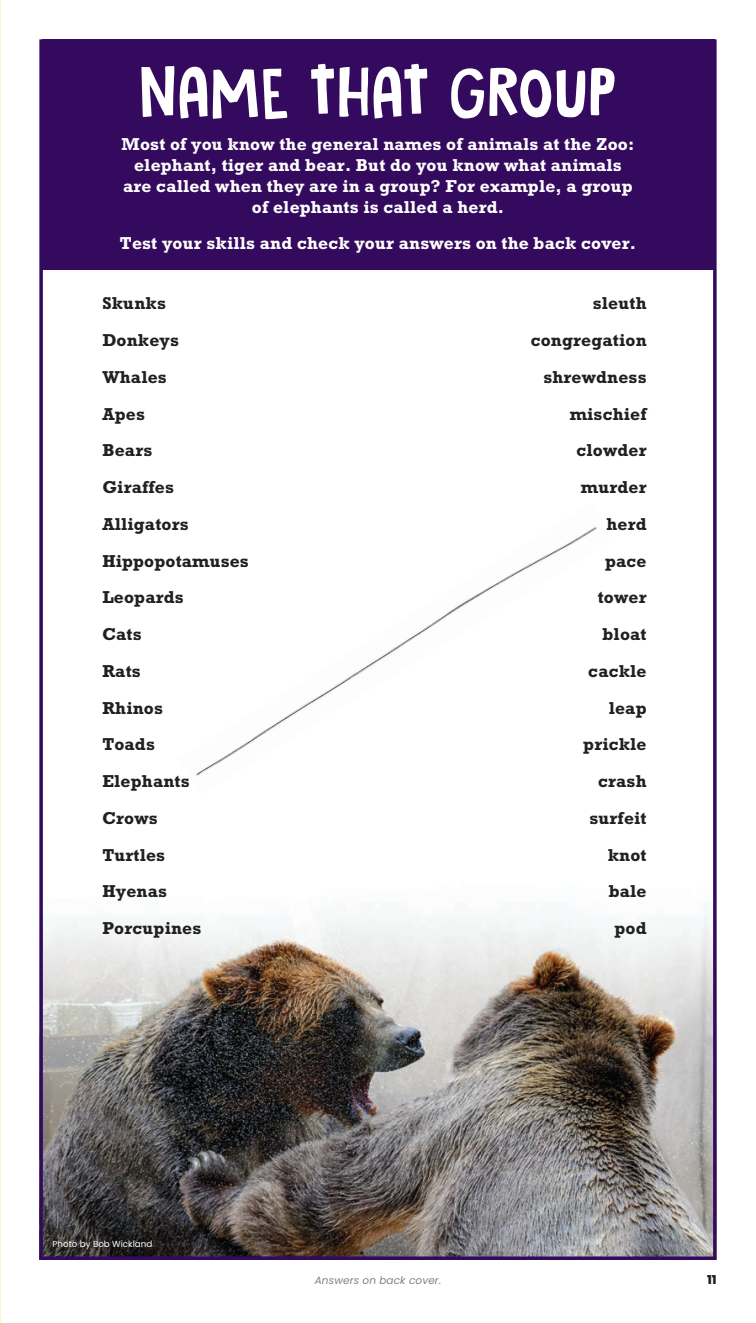
<style>
.page{position:relative;width:756px;height:1323px;background:#fff}
.page>*{position:absolute;margin:0;border:0;box-sizing:border-box;transform-origin:0 0}
.t1{font:61.25px "Hobgoblin";letter-spacing:.025em;color:#fff}
.Bold_at_end_of_artic{font:700 17.5px "Rockwell Std";letter-spacing:.01em;color:#231f20}
.Bold_at_end_of_artic-2{font:700 17.5px/21px "Rockwell Std";letter-spacing:.01em;color:#fff;text-align:center}
.t2{font:800 12.25px "Poppins";color:#231f20}
.fine_print{font:italic 10.5px "Poppins";letter-spacing:.01em;color:#808285}
.photo_credit{font:8.75px "Poppins";color:#fff}
</style>
<div class="page">
<div style="left:42px;top:39px;width:672px;height:231px;background:#340a5e"></div>
<img style="left:44px;top:916px;width:668px;height:339px">
<div style="left:39px;top:39px;width:678px;height:1221px;border:4px solid #340a5e"></div>
<img style="left:196px;top:527px;width:401px;height:249px">
<p class="t1" style="left:140px;top:49px;width:478px">NAME THAT GROUP</p>
<p class="Bold_at_end_of_artic-2" style="left:122px;top:133px;width:514px">Most of you know the general names of animals at the Zoo: elephant, tiger and bear. But do you know what animals are called when they are in a group? For example, a group of elephants is called a herd.</p>
<p class="Bold_at_end_of_artic-2" style="left:120px;top:233px;width:518px">Test your skills and check your answers on the back cover.</p>
<p class="Bold_at_end_of_artic" style="left:102px;top:293px;width:65px">Skunks</p>
<p class="Bold_at_end_of_artic" style="left:102px;top:330px;width:78px">Donkeys</p>
<p class="Bold_at_end_of_artic" style="left:102px;top:367px;width:66px">Whales</p>
<p class="Bold_at_end_of_artic" style="left:102px;top:403px;width:44px">Apes</p>
<p class="Bold_at_end_of_artic" style="left:102px;top:440px;width:51px">Bears</p>
<p class="Bold_at_end_of_artic" style="left:102px;top:477px;width:73px">Giraffes</p>
<p class="Bold_at_end_of_artic" style="left:102px;top:514px;width:88px">Alligators</p>
<p class="Bold_at_end_of_artic" style="left:102px;top:550px;width:148px">Hippopotamuses</p>
<p class="Bold_at_end_of_artic" style="left:102px;top:587px;width:83px">Leopards</p>
<p class="Bold_at_end_of_artic" style="left:102px;top:624px;width:41px">Cats</p>
<p class="Bold_at_end_of_artic" style="left:102px;top:661px;width:40px">Rats</p>
<p class="Bold_at_end_of_artic" style="left:102px;top:697px;width:62px">Rhinos</p>
<p class="Bold_at_end_of_artic" style="left:102px;top:734px;width:54px">Toads</p>
<p class="Bold_at_end_of_artic" style="left:102px;top:771px;width:89px">Elephants</p>
<p class="Bold_at_end_of_artic" style="left:102px;top:808px;width:57px">Crows</p>
<p class="Bold_at_end_of_artic" style="left:102px;top:844px;width:64px">Turtles</p>
<p class="Bold_at_end_of_artic" style="left:102px;top:881px;width:66px">Hyenas</p>
<p class="Bold_at_end_of_artic" style="left:102px;top:918px;width:100px">Porcupines</p>
<p class="Bold_at_end_of_artic" style="left:593px;top:293px;width:55px">sleuth</p>
<p class="Bold_at_end_of_artic" style="left:531px;top:330px;width:117px">congregation</p>
<p class="Bold_at_end_of_artic" style="left:543px;top:367px;width:105px">shrewdness</p>
<p class="Bold_at_end_of_artic" style="left:570px;top:403px;width:78px">mischief</p>
<p class="Bold_at_end_of_artic" style="left:576px;top:440px;width:72px">clowder</p>
<p class="Bold_at_end_of_artic" style="left:581px;top:477px;width:67px">murder</p>
<p class="Bold_at_end_of_artic" style="left:606px;top:514px;width:42px">herd</p>
<p class="Bold_at_end_of_artic" style="left:605px;top:550px;width:43px">pace</p>
<p class="Bold_at_end_of_artic" style="left:598px;top:587px;width:50px">tower</p>
<p class="Bold_at_end_of_artic" style="left:603px;top:624px;width:46px">bloat</p>
<p class="Bold_at_end_of_artic" style="left:588px;top:661px;width:60px">cackle</p>
<p class="Bold_at_end_of_artic" style="left:609px;top:697px;width:39px">leap</p>
<p class="Bold_at_end_of_artic" style="left:583px;top:734px;width:65px">prickle</p>
<p class="Bold_at_end_of_artic" style="left:598px;top:771px;width:50px">crash</p>
<p class="Bold_at_end_of_artic" style="left:589px;top:808px;width:59px">surfeit</p>
<p class="Bold_at_end_of_artic" style="left:608px;top:844px;width:40px">knot</p>
<p class="Bold_at_end_of_artic" style="left:609px;top:881px;width:39px">bale</p>
<p class="Bold_at_end_of_artic" style="left:614px;top:918px;width:34px">pod</p>
<p class="photo_credit" style="left:52px;top:1238px;width:101px">Photo by Bob Wickland</p>
<p class="fine_print" style="left:315px;top:1274px;width:128px">Answers on back cover.</p>
<p class="t2" style="left:707px;top:1272px;width:11px">11</p>
</div>
